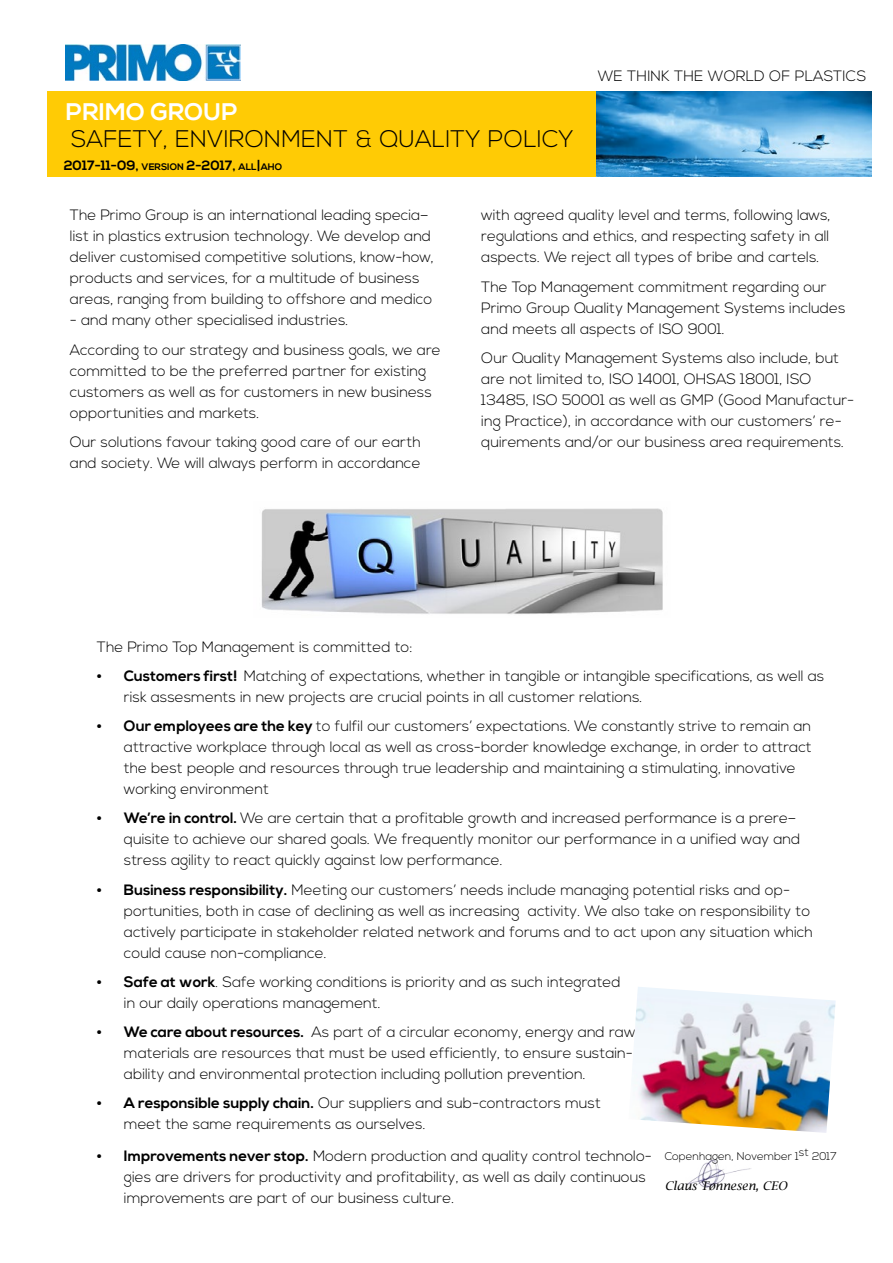
<style>
.page{position:relative;width:893px;height:1263px;background:#fff}
.page>*{position:absolute;margin:0;border:0;box-sizing:border-box;transform-origin:0 0}
.t1{font:300 24px "Nexa";letter-spacing:.01em;color:#000}
.t2{font:700 24px "Nexa";letter-spacing:.01em;color:#fff}
.t3{font:300 15px/21px "Nexa";color:#000}
.t4{font:italic 12px "Lucida Bright";color:#000}
.t5{font:300 11.25px "Nexa";color:#000}
.t6{font:700 9.45px "Nexa";color:#000}
.s1{font-size:13.5px}
.s2{font-weight:700}
</style>
<div class="page">
<img style="left:261px;top:508px;width:402px;height:106px">
<img style="left:595px;top:92px;width:277px;height:85px">
<div style="left:47px;top:92px;width:548px;height:85px;background:#ffcb05"></div>
<img style="left:686px;top:1159px;width:65px;height:31px">
<img style="left:633px;top:987px;width:203px;height:146px">
<img style="left:66px;top:45px;width:174px;height:36px">
<h1 class="t2" style="left:66px;top:98px;width:173px">PRIMO GROUP</h1>
<h1 class="t1" style="left:71px;top:125px;width:504px">SAFETY, ENVIRONMENT &amp; QUALITY POLICY</h1>
<p class="t6" style="left:64px;top:161px;width:220px"><span class="s1">201</span><span class="s1">7-11-09</span><span class="s1">,</span> VERSION <span class="s1">2</span><span class="s1">-201</span><span class="s1">7</span><span class="s1">,</span> ALL<span class="s1">|</span>AHO</p>
<p class="t3" style="left:598px;top:66px;width:270px">WE THINK THE WORLD OF PLASTICS</p>
<p class="t3" style="left:70px;top:205px;width:366px">The Primo Group is an international leading specia– list in plastics extrusion technology. We develop and deliver customised competitive solutions, know-how, products and services, for a multitude of business areas, ranging from building to offshore and medico</p>
<p class="t3" style="left:70px;top:306px;width:372px;line-height:29.5px">- and many other specialised industries.<br>According to our strategy and business goals, we are</p>
<p class="t3" style="left:70px;top:361px;width:363px">committed to be the preferred partner for existing customers as well as for customers in new business opportunities and markets.</p>
<p class="t3" style="left:70px;top:432px;width:352px">Our solutions favour taking good care of our earth and society. We will always perform in accordance</p>
<p class="t3" style="left:481px;top:205px;width:351px;text-align:justify">with agreed quality level and terms, following laws, regulations and ethics, and respecting safety in all aspects. We reject all types of bribe and cartels.</p>
<p class="t3" style="left:481px;top:277px;width:366px">The Top Management commitment regarding our<br>Primo Group Quality Management Systems includes and meets all aspects of ISO 9001.</p>
<p class="t3" style="left:481px;top:348px;width:375px">Our Quality Management Systems also include, but are not limited to, ISO 14001, OHSAS 18001, ISO 13485, ISO 50001 as well as GMP (Good Manufactur&shy;ing Practice), in accordance with our customers’ re&shy;quirements and/or our business area requirements.</p>
<p class="t3" style="left:97px;top:637px;width:317px">The Primo Top Management is committed to:</p>
<p class="t3" style="left:124px;top:666px;width:702px;text-indent:-27px"><span class="s2">• Customers first!</span> Matching of expectations, whether in tangible or intangible specifications, as well as risk assesments in new projects are crucial points in all customer relations.</p>
<p class="t3" style="left:124px;top:716px;width:689px;text-indent:-27px"><span class="s2">• Our employees are the key</span> to fulfil our customers’ expectations. We constantly strive to remain an attractive workplace through local as well as cross-border knowledge exchange, in order to attract the best people and resources through true leadership and maintaining a stimulating, innovative working environment</p>
<p class="t3" style="left:124px;top:808px;width:678px;text-indent:-27px"><span class="s2">• We’re in control.</span> We are certain that a profitable growth and increased performance is a prere– quisite to achieve our shared goals. We frequently monitor our performance in a unified way and stress agility to react quickly against low performance.</p>
<p class="t3" style="left:124px;top:880px;width:690px;text-indent:-27px"><span class="s2">• Business responsibility.</span> Meeting our customers’ needs include managing potential risks and op&shy;portunities, both in case of declining as well as increasing activity. We also take on responsibility to actively participate in stakeholder related network and forums and to act upon any situation which could cause non-compliance.</p>
<p class="t3" style="left:124px;top:972px;width:498px;text-indent:-27px"><span class="s2">• Safe at work</span>. Safe working conditions is priority and as such integrated in our daily operations management.</p>
<p class="t3" style="left:124px;top:1022px;width:513px;text-indent:-27px"><span class="s2">• We care about resources.</span> As part of a circular economy, energy and raw materials are resources that must be used efficiently, to ensure sustain&shy;ability and environmental protection including pollution prevention.</p>
<p class="t3" style="left:124px;top:1093px;width:479px;text-indent:-27px"><span class="s2">• A responsible supply chain.</span> Our suppliers and sub-contractors must meet the same requirements as ourselves.</p>
<p class="t3" style="left:124px;top:1146px;width:530px;text-indent:-27px"><span class="s2">• Improvements never stop.</span> Modern production and quality control technolo&shy;gies are drivers for productivity and profitability, as well as daily continuous improvements are part of our business culture.</p>
<p class="t5" style="left:665px;top:1150px;width:174px">Copenhagen, November 1st 2017</p>
<p class="t4" style="left:665px;top:1179px;width:124px">Claus Tønnesen, CEO</p>
</div>
